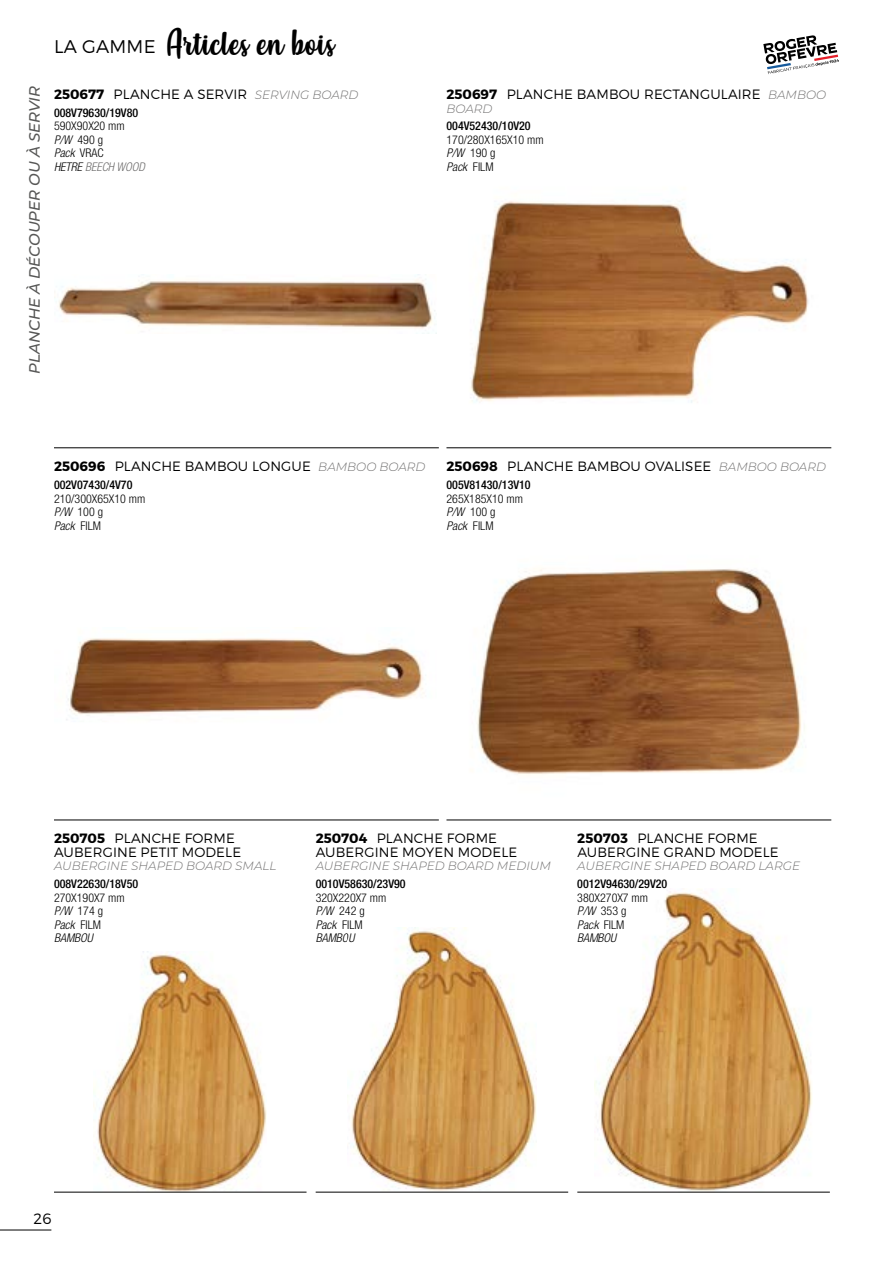
<style>
.page{position:relative;width:893px;height:1263px;background:#fff}
.page>*{position:absolute;margin:0;border:0;box-sizing:border-box;transform-origin:0 0}
.t1{font:33px "Misses";color:#000}
.t2{font:italic 500 15px "Montserrat";color:#575756}
.t3{font:300 15px "Montserrat";color:#000}
.t4{font:300 13.5px/13.5px "Montserrat";letter-spacing:.01em;color:#000}
.t5{font:300 condensed 12px "Helvetica Neue LT Pro";color:#000}
.t6{font:500 condensed 12px "Helvetica Neue LT Pro";color:#000}
.t7{font:italic 300 12px "Montserrat";color:#706f6f}
.t8{font:italic 300 condensed 12px "Helvetica Neue LT Pro";color:#000}
.t9{font:italic 300 condensed 12px "Helvetica Neue LT Pro";color:#706f6f}
.s1{font-family:"Montserrat";font-weight:300;font-size:18.3px}
.s2{font-weight:700}
.s3{font-style:italic;font-size:12px;color:#706f6f}
.s4{font-style:italic}
.s5{font-style:normal}
.s6{color:#000}
</style>
<div class="page">
<hr style="left:0;top:1230px;width:51px;height:1px;background:#000">
<hr style="left:54px;top:447px;width:385px;height:1px;background:#000">
<img style="left:59px;top:274px;width:376px;height:55px">
<hr style="left:446px;top:447px;width:385px;height:1px;background:#000">
<img style="left:471px;top:201px;width:338px;height:202px">
<hr style="left:54px;top:820px;width:385px;height:1px;background:#000">
<img style="left:66px;top:638px;width:358px;height:82px">
<hr style="left:446px;top:820px;width:385px;height:1px;background:#000">
<img style="left:477px;top:569px;width:328px;height:206px">
<hr style="left:54px;top:1192px;width:253px;height:1px;background:#000">
<img style="left:94px;top:951px;width:173px;height:241px">
<hr style="left:316px;top:1192px;width:252px;height:1px;background:#000">
<img style="left:347px;top:927px;width:190px;height:265px">
<hr style="left:577px;top:1192px;width:253px;height:1px;background:#000">
<img style="left:595px;top:891px;width:217px;height:301px">
<svg style="left:763px;top:35px;width:76px;height:39px"></svg>
<p class="t1" style="left:54px;top:21px;width:282px"><span class="s1">LA GAMME</span> Articles en bois</p>
<p class="t2" style="left:24px;top:374px;width:289px;rotate:-90deg">PLANCHE À DÉCOUPER OU À SERVIR</p>
<p class="t4" style="left:54px;top:87px;width:306px"><span class="s2">250677</span> PLANCHE A SERVIR <span class="s3">SERVING BOARD</span></p>
<p class="t6" style="left:54px;top:105px;width:86px">008V79630/19V80</p>
<p class="t5" style="left:54px;top:119px;width:72px">590X90X20 mm</p>
<p class="t5" style="left:54px;top:133px;width:51px"><span class="s4">P/W</span> 490 g</p>
<p class="t8" style="left:54px;top:146px;width:51px">Pack <span class="s5">VRAC</span></p>
<p class="t9" style="left:54px;top:160px;width:93px"><span class="s6">HETRE</span> BEECH WOOD</p>
<p class="t4" style="left:446px;top:87px;width:381px"><span class="s2">250697</span> PLANCHE BAMBOU RECTANGULAIRE <span class="s3">BAMBOO</span></p>
<p class="t7" style="left:446px;top:100px;width:47px">BOARD</p>
<p class="t6" style="left:446px;top:119px;width:86px">004V52430/10V20</p>
<p class="t5" style="left:446px;top:133px;width:99px">170/280X165X10 mm</p>
<p class="t5" style="left:446px;top:146px;width:51px"><span class="s4">P/W</span> 190 g</p>
<p class="t8" style="left:446px;top:160px;width:49px">Pack <span class="s5">FILM</span></p>
<p class="t4" style="left:54px;top:459px;width:373px"><span class="s2">250696</span> PLANCHE BAMBOU LONGUE <span class="s3">BAMBOO BOARD</span></p>
<p class="t6" style="left:54px;top:478px;width:80px">002V07430/4V70</p>
<p class="t5" style="left:54px;top:491px;width:93px">210/300X65X10 mm</p>
<p class="t5" style="left:54px;top:505px;width:51px"><span class="s4">P/W</span> 100 g</p>
<p class="t8" style="left:54px;top:518px;width:49px">Pack <span class="s5">FILM</span></p>
<p class="t4" style="left:446px;top:459px;width:381px"><span class="s2">250698</span> PLANCHE BAMBOU OVALISEE <span class="s3">BAMBOO BOARD</span></p>
<p class="t6" style="left:446px;top:478px;width:86px">005V81430/13V10</p>
<p class="t5" style="left:446px;top:491px;width:78px">265X185X10 mm</p>
<p class="t5" style="left:446px;top:505px;width:51px"><span class="s4">P/W</span> 100 g</p>
<p class="t8" style="left:446px;top:518px;width:49px">Pack <span class="s5">FILM</span></p>
<p class="t4" style="left:54px;top:832px;width:189px"><span class="s2">250705</span> PLANCHE FORME<br>AUBERGINE PETIT MODELE</p>
<p class="t7" style="left:54px;top:858px;width:224px">AUBERGINE SHAPED BOARD SMALL</p>
<p class="t6" style="left:54px;top:877px;width:86px">008V22630/18V50</p>
<p class="t5" style="left:54px;top:890px;width:72px">270X190X7 mm</p>
<p class="t5" style="left:54px;top:904px;width:51px"><span class="s4">P/W</span> 174 g</p>
<p class="t8" style="left:54px;top:917px;width:49px">Pack <span class="s5">FILM</span></p>
<p class="t8" style="left:54px;top:931px;width:40px">BAMBOU</p>
<p class="t4" style="left:316px;top:832px;width:203px"><span class="s2">250704</span> PLANCHE FORME<br>AUBERGINE MOYEN MODELE</p>
<p class="t7" style="left:316px;top:858px;width:237px">AUBERGINE SHAPED BOARD MEDIUM</p>
<p class="t6" style="left:316px;top:877px;width:91px">0010V58630/23V90</p>
<p class="t5" style="left:316px;top:890px;width:72px">320X220X7 mm</p>
<p class="t5" style="left:316px;top:904px;width:51px"><span class="s4">P/W</span> 242 g</p>
<p class="t8" style="left:316px;top:917px;width:49px">Pack <span class="s5">FILM</span></p>
<p class="t8" style="left:316px;top:931px;width:40px">BAMBOU</p>
<p class="t4" style="left:577px;top:832px;width:203px"><span class="s2">250703</span> PLANCHE FORME<br>AUBERGINE GRAND MODELE</p>
<p class="t7" style="left:577px;top:858px;width:224px">AUBERGINE SHAPED BOARD LARGE</p>
<p class="t6" style="left:577px;top:877px;width:91px">0012V94630/29V20</p>
<p class="t5" style="left:577px;top:890px;width:72px">380X270X7 mm</p>
<p class="t5" style="left:577px;top:904px;width:51px"><span class="s4">P/W</span> 353 g</p>
<p class="t8" style="left:577px;top:917px;width:49px">Pack <span class="s5">FILM</span></p>
<p class="t8" style="left:577px;top:931px;width:40px">BAMBOU</p>
<p class="t3" style="left:34px;top:1209px;width:19px">26</p>
</div>
